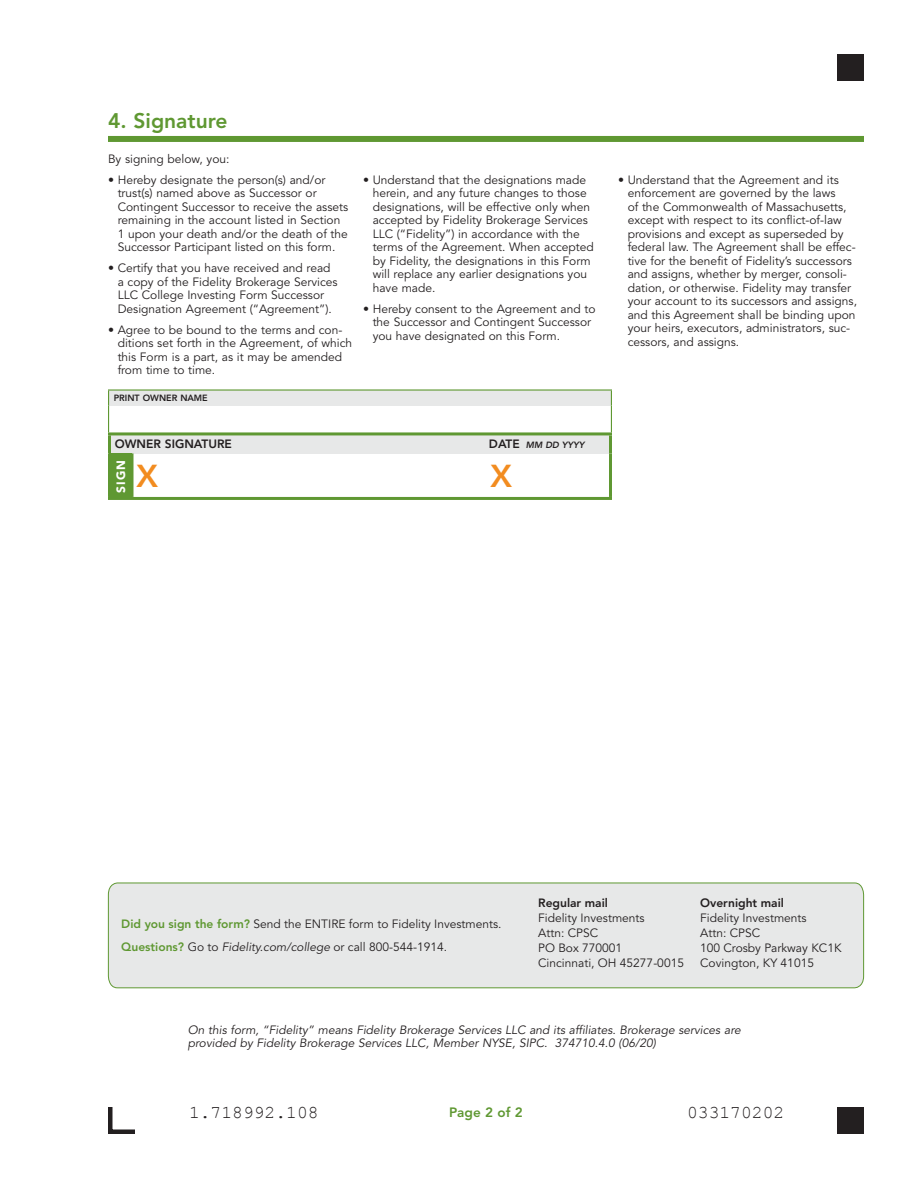
<style>
.page{position:relative;width:918px;height:1188px;background:#fff}
.page>*{position:absolute;margin:0;border:0;box-sizing:border-box;transform-origin:0 0}
.t1{font:800 31.5px "Avenir";color:#f28c20}
.t2{font:800 21px "Avenir";color:#5f9832}
.t3{font:18px "Courier New";color:#231f20}
.t4{font:800 13.5px "Avenir";color:#5f9832}
.t5{font:12px/13.5px "Avenir";color:#231f20}
.t6{font:12px/15px "Avenir LT Std";color:#231f20}
.t7{font:italic 12px/13.5px "Avenir";color:#231f20}
.t8{font:800 12px "Avenir LT Std";color:#231f20}
.t9{font:800 12px "Avenir";color:#231f20}
.t10{font:900 12px "Avenir";color:#fff}
.t11{font:800 9px "Avenir";color:#231f20}
.t12{font:italic 800 9px "Avenir";color:#231f20}
.s1{font-style:normal;font-size:12px}
.s2{font-weight:800;color:#5f9832}
.s3{font-style:italic}
</style>
<div class="page">
<div style="left:108px;top:136px;width:756px;height:6px;background:#5f9832"></div>
<div style="left:109px;top:390px;width:502px;height:15px;background:#e7e8e8"></div>
<hr style="left:108px;top:389px;width:504px;height:2px;background:#5f9832">
<svg style="left:108px;top:391px;width:1px;height:41px"></svg>
<svg style="left:611px;top:391px;width:1px;height:41px"></svg>
<div style="left:110px;top:434px;width:500px;height:19px;background:#e7e8e8"></div>
<div style="left:110px;top:453px;width:22px;height:45px;background:#5f9832"></div>
<hr style="left:609px;top:435px;width:3px;height:18px;background:#5f9832">
<hr style="left:609px;top:453px;width:3px;height:44px;background:#5f9832">
<hr style="left:132px;top:497px;width:480px;height:3px;background:#5f9832">
<hr style="left:108px;top:432px;width:24px;height:3px;background:#5f9832">
<hr style="left:108px;top:435px;width:3px;height:18px;background:#5f9832">
<hr style="left:132px;top:432px;width:480px;height:3px;background:#5f9832">
<hr style="left:108px;top:453px;width:3px;height:44px;background:#5f9832">
<svg style="left:132px;top:453px;width:2px;height:44px"></svg>
<hr style="left:108px;top:497px;width:24px;height:3px;background:#5f9832">
<div style="left:108px;top:882px;width:756px;height:107px;background:#e7e8e8"></div>
<div style="left:837px;top:1107px;width:27px;height:27px;background:#231f20"></div>
<svg style="left:108px;top:1107px;width:27px;height:27px"></svg>
<div style="left:837px;top:54px;width:27px;height:27px;background:#231f20"></div>
<h2 class="t2" style="left:108px;top:109px;width:121px">4. Signature</h2>
<p class="t5" style="left:108px;top:152px;width:123px">By signing below, you:</p>
<p class="t5" style="left:118px;top:173px;width:232px;text-indent:-10px">• Hereby designate the person(s) and/or trust(s) named above as Successor or Contingent Successor to receive the assets remaining in the account listed in Section 1 upon your death and/or the death of the Successor Participant listed on this form.</p>
<p class="t5" style="left:118px;top:262px;width:222px;text-indent:-10px">• Certify that you have received and read a copy of the Fidelity Brokerage Services LLC College Investing Form Successor Designation Agreement (“Agreement”).</p>
<p class="t5" style="left:118px;top:323px;width:236px;text-indent:-10px">• Agree to be bound to the terms and con&shy;ditions set forth in the Agreement, of which this Form is a part, as it may be amended from time to time.</p>
<p class="t5" style="left:373px;top:173px;width:223px;text-indent:-10px">• Understand that the designations made herein, and any future changes to those designations, will be effective only when accepted by Fidelity Brokerage Services LLC (“Fidelity”) in accordance with the terms of the Agreement. When accepted by Fidelity, the designations in this Form will replace any earlier designations you have made.</p>
<p class="t5" style="left:373px;top:302px;width:224px;text-indent:-10px">• Hereby consent to the Agreement and to the Successor and Contingent Successor you have designated on this Form.</p>
<p class="t11" style="left:114px;top:393px;width:96px">PRINT OWNER NAME</p>
<p class="t9" style="left:115px;top:437px;width:119px">OWNER SIGNATURE</p>
<p class="t12" style="left:489px;top:440px;width:97px"><span class="s1">DATE</span> MM DD YYYY</p>
<p class="t10" style="left:114px;top:493px;width:35px;rotate:-90deg">SIGN</p>
<h1 class="t1" style="left:136px;top:458px;width:23px">X</h1>
<h1 class="t1" style="left:490px;top:458px;width:23px">X</h1>
<p class="t5" style="left:628px;top:173px;width:231px;text-indent:-10px">• Understand that the Agreement and its enforcement are governed by the laws<br>of the Commonwealth of Massachusetts, except with respect to its conflict-of-law provisions and except as superseded by federal law. The Agreement shall be effec&shy;tive for the benefit of Fidelity’s successors and assigns, whether by merger, consoli&shy;dation, or otherwise. Fidelity may transfer your account to its successors and assigns, and this Agreement shall be binding upon your heirs, executors, administrators, suc&shy;cessors, and assigns.</p>
<p class="t6" style="left:121px;top:913px;width:382px;line-height:22.5px"><span class="s2">Did you sign the form?</span> Send the ENTIRE form to Fidelity Investments.<br><span class="s2">Questions?</span> Go to <span class="s3">Fidelity.com/college</span> or call 800-544-1914.</p>
<p class="t8" style="left:538px;top:896px;width:71px">Regular mail</p>
<p class="t6" style="left:538px;top:911px;width:147px">Fidelity Investments<br>Attn: CPSC<br>PO Box 770001<br>Cincinnati, OH 45277-0015</p>
<p class="t8" style="left:700px;top:896px;width:85px">Overnight mail</p>
<p class="t6" style="left:700px;top:911px;width:143px">Fidelity Investments<br>Attn: CPSC<br>100 Crosby Parkway KC1K<br>Covington, KY 41015</p>
<p class="t7" style="left:188px;top:1023px;width:554px">On this form, “Fidelity” means Fidelity Brokerage Services LLC and its affiliates. Brokerage services are provided by Fidelity Brokerage Services LLC, Member NYSE, SIPC. 374710.4.0 (06/20)</p>
<h3 class="t3" style="left:189px;top:1101px;width:131px">1.718992.108</h3>
<p class="t4" style="left:449px;top:1104px;width:75px">Page 2 of 2</p>
<h3 class="t3" style="left:687px;top:1101px;width:99px">033170202</h3>
</div>
